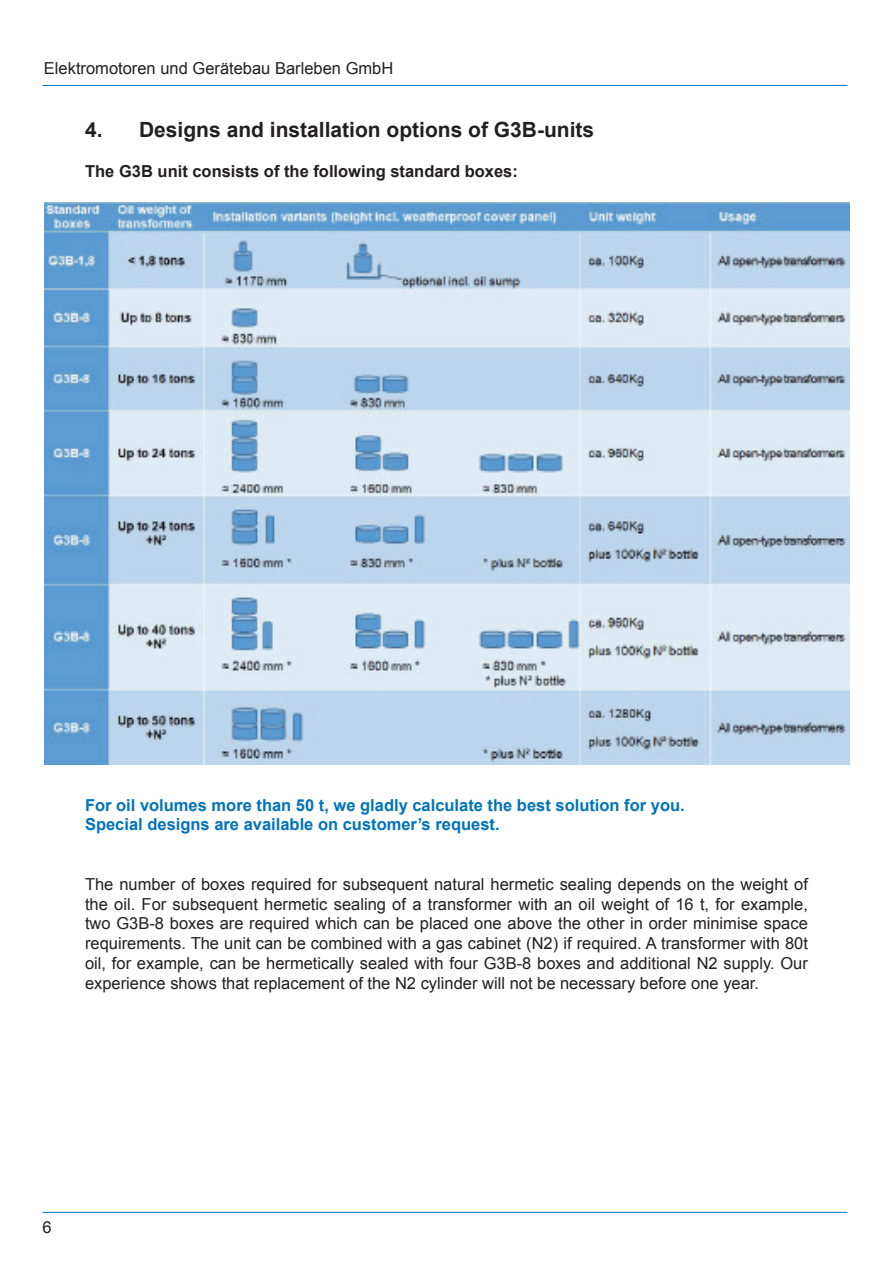
<style>
.page{position:relative;width:893px;height:1263px;background:#fff}
.page>*{position:absolute;margin:0;border:0;box-sizing:border-box;transform-origin:0 0}
.t1{font:700 21px "Arial";color:#231f20}
.t2{font:16.5px/19.8px "Arial";color:#231f20;text-align:justify}
.t3{font:700 16.5px/19.8px "Arial";color:#0073bc}
.t4{font:700 16.5px "Arial";color:#231f20}
</style>
<div class="page">
<hr style="left:43px;top:85px;width:804px;height:1px;background:#0073bc">
<hr style="left:43px;top:1212px;width:804px;height:1px;background:#0073bc">
<img style="left:45px;top:202px;width:804px;height:562px">
<p class="t2" style="left:44px;top:59px;width:351px">Elektromotoren und Gerätebau Barleben GmbH</p>
<p class="t1" style="left:85px;top:116px;width:511px">4. Designs and installation options of G3B-units</p>
<p class="t4" style="left:85px;top:160px;width:434px">The G3B unit consists of the following standard boxes:</p>
<p class="t3" style="left:85px;top:795px;width:601px">For oil volumes more than 50 t, we gladly calculate the best solution for you.<br>Special designs are available on customer’s request.</p>
<p class="t2" style="left:85px;top:874px;width:724px">The number of boxes required for subsequent natural hermetic sealing depends on the weight of the oil. For subsequent hermetic sealing of a transformer with an oil weight of 16 t, for example, two G3B-8 boxes are required which can be placed one above the other in order minimise space requirements. The unit can be combined with a gas cabinet (N2) if required. A transformer with 80t oil, for example, can be hermetically sealed with four G3B-8 boxes and additional N2 supply. Our experience shows that replacement of the N2 cylinder will not be necessary before one year.</p>
<p class="t2" style="left:43px;top:1218px;width:11px">6</p>
</div>
